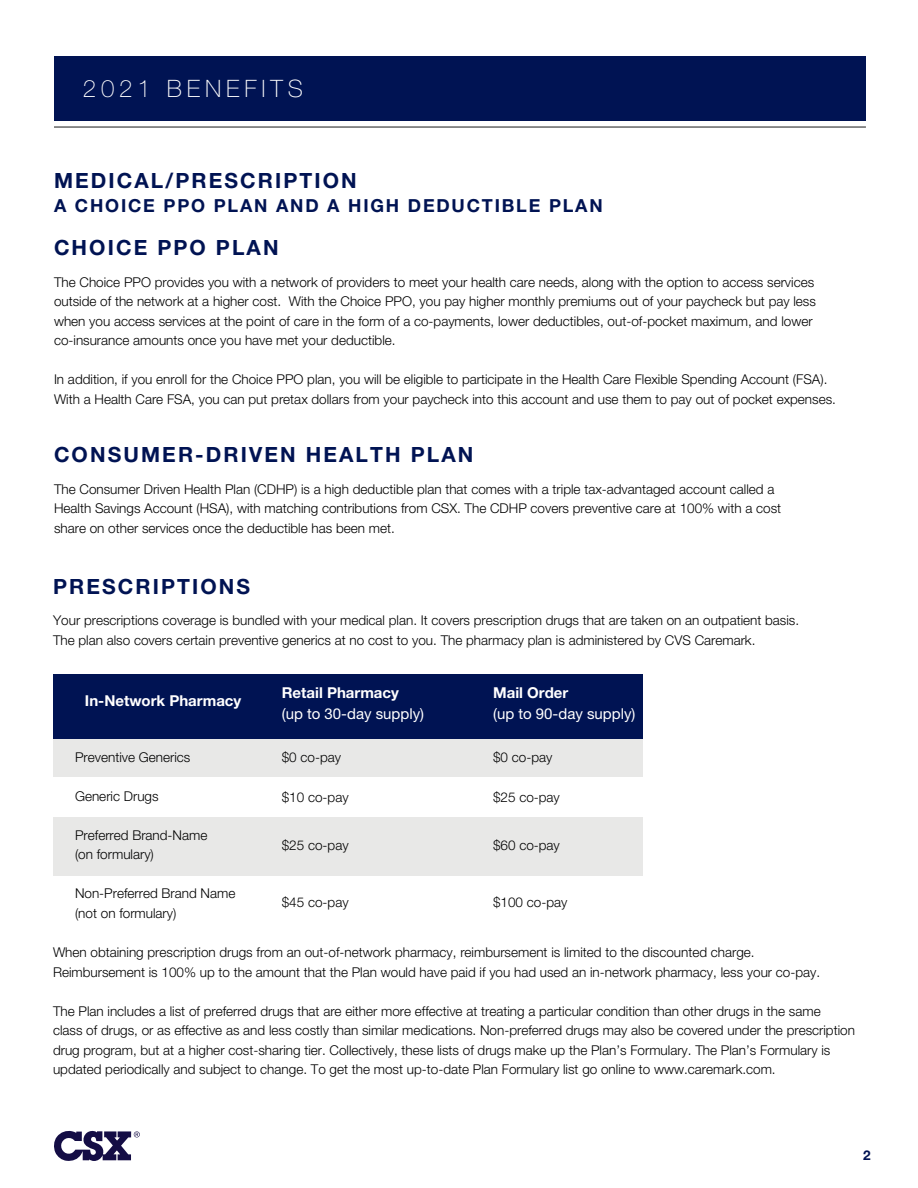
<style>
.page{position:relative;width:918px;height:1188px;background:#fff}
.page>*{position:absolute;margin:0;border:0;box-sizing:border-box;transform-origin:0 0}
.t1{font:100 24px "Helvetica Neue LT Std";letter-spacing:.2em;color:#fff}
.t2{font:700 21px "Helvetica Neue LT Std";letter-spacing:.1em;color:#001353}
.t3{font:700 18px "Helvetica Neue LT Std";letter-spacing:.1em;color:#001353}
.t4{font:15px/21px "Helvetica Neue LT Std";color:#fff}
.t5{font:700 15px "Helvetica Neue LT Std";color:#fff}
.t6{font:300 13.5px/19.5px "Helvetica Neue LT Std";color:#000}
.t7{font:700 13.5px "Helvetica Neue LT Std";color:#001353}
.s1{font-weight:700}
</style>
<div class="page">
<div style="left:54px;top:56px;width:812px;height:64px;background:#001353"></div>
<hr style="left:54px;top:126px;width:812px;height:2px;background:#656666">
<svg style="left:54px;top:1131px;width:86px;height:30px"></svg>
<div style="left:53px;top:674px;width:590px;height:65px;background:#001353"></div>
<div style="left:53px;top:739px;width:590px;height:37px;background:#e8e8e7"></div>
<div style="left:53px;top:818px;width:590px;height:58px;background:#e8e8e7"></div>
<p class="t1" style="left:83px;top:75px;width:221px">2021 BENEFITS</p>
<p class="t2" style="left:54px;top:168px;width:304px">MEDICAL/PRESCRIPTION</p>
<p class="t3" style="left:54px;top:194px;width:550px">A CHOICE PPO PLAN AND A HIGH DEDUCTIBLE PLAN</p>
<p class="t2" style="left:54px;top:235px;width:226px">CHOICE PPO PLAN</p>
<p class="t6" style="left:54px;top:272px;width:763px">The Choice PPO provides you with a network of providers to meet your health care needs, along with the option to access services outside of the network at a higher cost. With the Choice PPO, you pay higher monthly premiums out of your paycheck but pay less when you access services at the point of care in the form of a co-payments, lower deductibles, out-of-pocket maximum, and lower co-insurance amounts once you have met your deductible.</p>
<p class="t6" style="left:54px;top:370px;width:783px">In addition, if you enroll for the Choice PPO plan, you will be eligible to participate in the Health Care Flexible Spending Account (FSA).<br>With a Health Care FSA, you can put pretax dollars from your paycheck into this account and use them to pay out of pocket expenses.</p>
<p class="t2" style="left:54px;top:442px;width:421px">CONSUMER-DRIVEN HEALTH PLAN</p>
<p class="t6" style="left:54px;top:479px;width:729px">The Consumer Driven Health Plan (CDHP) is a high deductible plan that comes with a triple tax-advantaged account called a<br>Health Savings Account (HSA), with matching contributions from CSX. The CDHP covers preventive care at 100% with a cost share on other services once the deductible has been met.</p>
<p class="t2" style="left:53px;top:573px;width:199px">PRESCRIPTIONS</p>
<p class="t6" style="left:53px;top:611px;width:748px">Your prescriptions coverage is bundled with your medical plan. It covers prescription drugs that are taken on an outpatient basis.<br>The plan also covers certain preventive generics at no cost to you. The pharmacy plan is administered by CVS Caremark.</p>
<p class="t5" style="left:85px;top:692px;width:158px">In-Network Pharmacy</p>
<p class="t4" style="left:493px;top:682px;width:144px"><span class="s1">Mail Order<br></span>(up to 90-day supply)</p>
<p class="t4" style="left:282px;top:682px;width:144px"><span class="s1">Retail Pharmacy<br></span>(up to 30-day supply)</p>
<p class="t6" style="left:75px;top:747px;width:117px">Preventive Generics</p>
<p class="t6" style="left:75px;top:786px;width:85px">Generic Drugs</p>
<p class="t6" style="left:75px;top:825px;width:134px">Preferred Brand-Name</p>
<p class="t6" style="left:75px;top:845px;width:80px">(on formulary)</p>
<p class="t6" style="left:75px;top:884px;width:162px">Non-Preferred Brand Name</p>
<p class="t6" style="left:75px;top:903px;width:103px">(not on formulary)</p>
<p class="t6" style="left:282px;top:747px;width:61px">$0 co-pay</p>
<p class="t6" style="left:282px;top:788px;width:68px">$10 co-pay</p>
<p class="t6" style="left:282px;top:836px;width:68px">$25 co-pay</p>
<p class="t6" style="left:282px;top:893px;width:68px">$45 co-pay</p>
<p class="t6" style="left:493px;top:747px;width:61px">$0 co-pay</p>
<p class="t6" style="left:493px;top:788px;width:68px">$25 co-pay</p>
<p class="t6" style="left:493px;top:836px;width:68px">$60 co-pay</p>
<p class="t6" style="left:493px;top:893px;width:76px">$100 co-pay</p>
<p class="t6" style="left:53px;top:942px;width:769px">When obtaining prescription drugs from an out-of-network pharmacy, reimbursement is limited to the discounted charge.<br>Reimbursement is 100% up to the amount that the Plan would have paid if you had used an in-network pharmacy, less your co-pay.</p>
<p class="t6" style="left:53px;top:1001px;width:803px">The Plan includes a list of preferred drugs that are either more effective at treating a particular condition than other drugs in the same<br>class of drugs, or as effective as and less costly than similar medications. Non-preferred drugs may also be covered under the prescription drug program, but at a higher cost-sharing tier. Collectively, these lists of drugs make up the Plan’s Formulary. The Plan’s Formulary is updated periodically and subject to change. To get the most up-to-date Plan Formulary list go online to www.caremark.com.</p>
<p class="t7" style="left:863px;top:1147px;width:9px">2</p>
</div>
